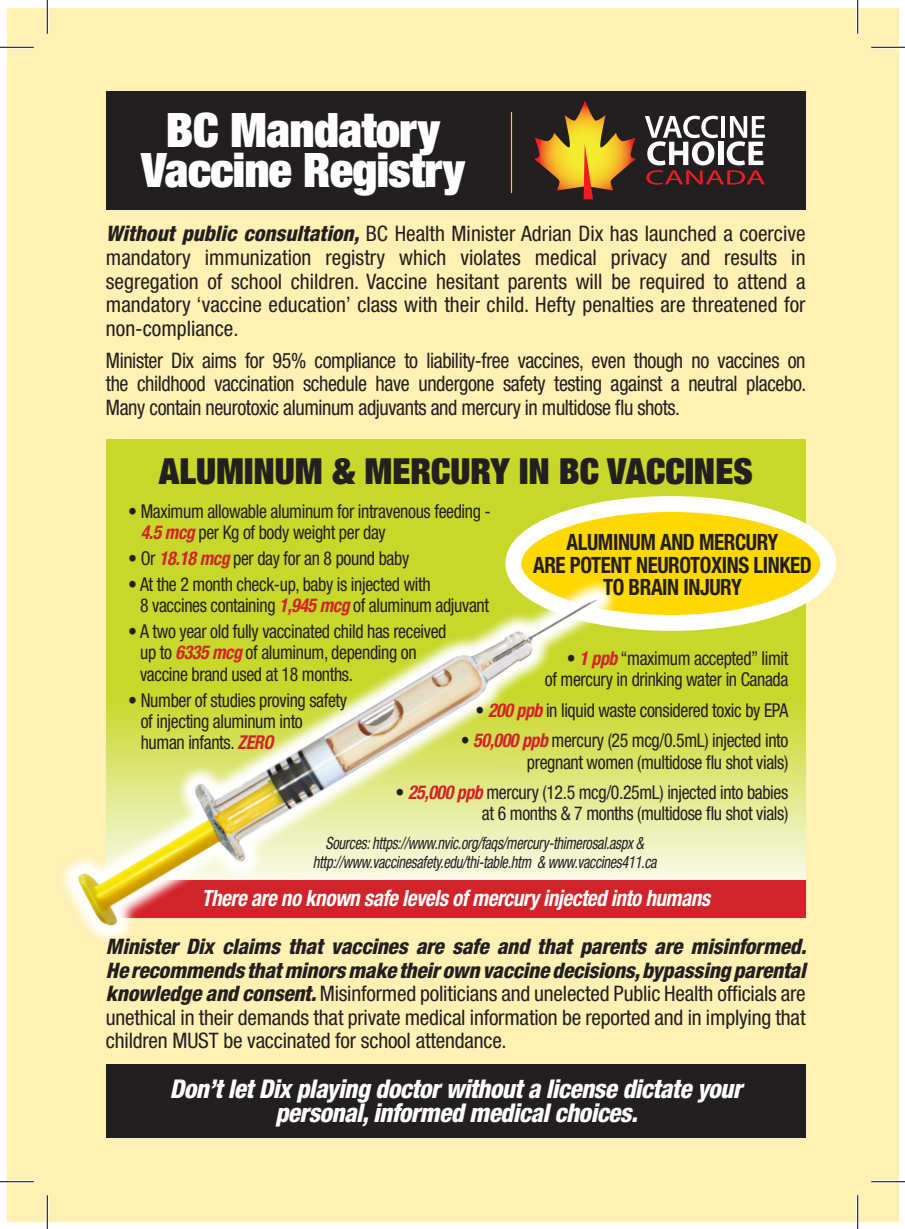
<style>
.page{position:relative;width:905px;height:1229px;background:#fff}
.page>*{position:absolute;margin:0;border:0;box-sizing:border-box;transform-origin:0 0}
.t1{font:900 condensed 47.48px/40.5px "Helvetica Neue LT Std";letter-spacing:-.01em;color:#fff;text-align:center}
.t2{font:900 condensed 36px "Helvetica Neue LT Std";color:#231f20}
.t3{font:italic 800 condensed 25.88px/23.8px "Helvetica Neue LT Std";letter-spacing:-.02em;color:#fff;text-align:center}
.t4{font:700 condensed 22.5px/22.5px "Helvetica Neue LT Std";letter-spacing:-.02em;color:#231f20;text-align:center;scale:.93 1}
.t5{font:italic 700 condensed 22.5px "Helvetica Neue LT Std";letter-spacing:-.02em;color:#fff;scale:.93 1}
.t6{font:condensed 21.38px/23.6px "Helvetica Neue LT Std";letter-spacing:-.01em;color:#231f20;text-align:justify}
.t7{font:condensed 21.38px/23.6px "Helvetica Neue LT Std";letter-spacing:-.01em;color:#231f20;text-align:justify;scale:.94 1}
.t8{font:condensed 19.12px/21.4px "Helvetica Neue LT Std";letter-spacing:-.02em;color:#231f20;scale:.93 1}
.t9{font:italic condensed 16.88px/19.1px "Helvetica Neue LT Std";letter-spacing:-.02em;color:#231f20;text-align:center;scale:.85 1}
.s1{font-weight:800;font-style:italic}
.s2{font-weight:700;font-style:italic;color:#d1232a}
</style>
<div class="page">
<div style="left:7px;top:9px;width:891px;height:1213px;background:#fff0b4"></div>
<div style="left:106px;top:91px;width:699px;height:119px;background:#231f20"></div>
<svg style="left:534px;top:101px;width:101px;height:98px"></svg>
<svg style="left:645px;top:116px;width:120px;height:69px"></svg>
<hr style="left:511px;top:112px;width:1px;height:81px;background:#ffd801">
<div style="left:106px;top:1064px;width:699px;height:74px;background:#231f20"></div>
<svg style="left:106px;top:439px;width:699px;height:441px;background:#cfdd47"></svg>
<div style="left:513px;top:504px;width:315px;height:119px;background:#ffd801;border-radius:50%"></div>
<div style="left:505px;top:496px;width:331px;height:135px;border:16px solid #fff;border-radius:50%"></div>
<div style="left:106px;top:880px;width:699px;height:38px;background:#d1232a"></div>
<svg style="left:106px;top:529px;width:541px;height:351px;fill:#c8d82a"></svg>
<img style="left:62px;top:549px;width:567px;height:393px">
<hr style="left:0;top:46px;width:34px;height:3px;background:#fff">
<hr style="left:871px;top:46px;width:33px;height:3px;background:#fff">
<hr style="left:0;top:1180px;width:34px;height:3px;background:#fff">
<hr style="left:871px;top:1180px;width:33px;height:3px;background:#fff">
<hr style="left:46px;top:0;width:3px;height:34px;background:#fff">
<hr style="left:46px;top:1195px;width:3px;height:33px;background:#fff">
<hr style="left:856px;top:0;width:3px;height:34px;background:#fff">
<hr style="left:856px;top:1195px;width:3px;height:33px;background:#fff">
<hr style="left:0;top:47px;width:34px;height:1px;background:#000">
<hr style="left:871px;top:47px;width:33px;height:1px;background:#000">
<hr style="left:0;top:1181px;width:34px;height:1px;background:#000">
<hr style="left:871px;top:1181px;width:33px;height:1px;background:#000">
<hr style="left:47px;top:0;width:1px;height:34px;background:#000">
<hr style="left:47px;top:1195px;width:1px;height:33px;background:#000">
<hr style="left:857px;top:0;width:1px;height:34px;background:#000">
<hr style="left:857px;top:1195px;width:1px;height:33px;background:#000">
<p class="t1" style="left:141px;top:108px;width:326px">BC Mandatory<br>Vaccine Registry</p>
<p class="t6" style="left:106px;top:222px;width:701px"><span class="s1">Without public consultation,</span> BC Health Minister Adrian Dix has launched a coercive mandatory immunization registry which violates medical privacy and results in segregation of school children. Vaccine hesitant parents will be required to attend a mandatory ‘vaccine education’ class with their child. Hefty penalties are threatened for non-compliance.</p>
<p class="t7" style="left:106px;top:348px;width:746px">Minister Dix aims for 95% compliance to liability-free vaccines, even though no vaccines on the childhood vaccination schedule have undergone safety testing against a neutral placebo.<br>Many contain neurotoxic aluminum adjuvants and mercury in multidose flu shots.</p>
<p class="t2" style="left:159px;top:447px;width:595px">ALUMINUM &amp; MERCURY IN BC VACCINES</p>
<p class="t8" style="left:141px;top:500px;width:378px;text-indent:-12px">• Maximum allowable aluminum for intravenous feeding -<br><span class="s2">4.5 mcg</span> per Kg of body weight per day</p>
<p class="t8" style="left:128px;top:547px;width:303px">• Or <span class="s2">18.18 mcg</span> per day for an 8 pound baby</p>
<p class="t8" style="left:140px;top:573px;width:376px;text-indent:-12px">• At the 2 month check-up, baby is injected with<br>8 vaccines containing <span class="s2">1,945 mcg</span> of aluminum adjuvant</p>
<p class="t8" style="left:140px;top:620px;width:331px;text-indent:-12px">• A two year old fully vaccinated child has received up to <span class="s2">6335 mcg</span> of aluminum, depending on vaccine brand used at 18 months.</p>
<p class="t8" style="left:141px;top:689px;width:223px;text-indent:-12px">• Number of studies proving safety of injecting aluminum into human infants. <span class="s2">ZERO</span></p>
<p class="t4" style="left:533px;top:530px;width:301px">ALUMINUM AND MERCURY<br>ARE POTENT NEUROTOXINS LINKED<br>TO BRAIN INJURY</p>
<p class="t8" style="left:545px;top:647px;width:263px;text-align:right">• <span class="s2">1 ppb</span> “maximum accepted” limit<br>of mercury in drinking water in Canada</p>
<p class="t8" style="left:475px;top:699px;width:338px">• <span class="s2">200 ppb</span> in liquid waste considered toxic by EPA</p>
<p class="t8" style="left:461px;top:729px;width:353px;text-align:right">• <span class="s2">50,000 ppb</span> mercury (25 mcg/0.5mL) injected into pregnant women (multidose flu shot vials)</p>
<p class="t8" style="left:395px;top:781px;width:424px;text-align:right">• <span class="s2">25,000 ppb</span> mercury (12.5 mcg/0.25mL) injected into babies at 6 months &amp; 7 months (multidose flu shot vials)</p>
<p class="t9" style="left:313px;top:834px;width:406px">Sources: https://www.nvic.org/faqs/mercury-thimerosal.aspx &amp; http://www.vaccinesafety.edu/thi-table.htm &amp; www.vaccines411.ca</p>
<p class="t5" style="left:201px;top:884px;width:548px">There are no known safe levels of mercury injected into humans</p>
<p class="t6" style="left:106px;top:934px;width:702px"><span class="s1">Minister Dix claims that vaccines are safe and that parents are misinformed.<br>He recommends that minors make their own vaccine decisions, bypassing parental knowledge and consent.</span> Misinformed politicians and unelected Public Health officials are unethical in their demands that private medical information be reported and in implying that children MUST be vaccinated for school attendance.</p>
<p class="t3" style="left:170px;top:1077px;width:573px">Don’t let Dix playing doctor without a license dictate your personal, informed medical choices.</p>
</div>
